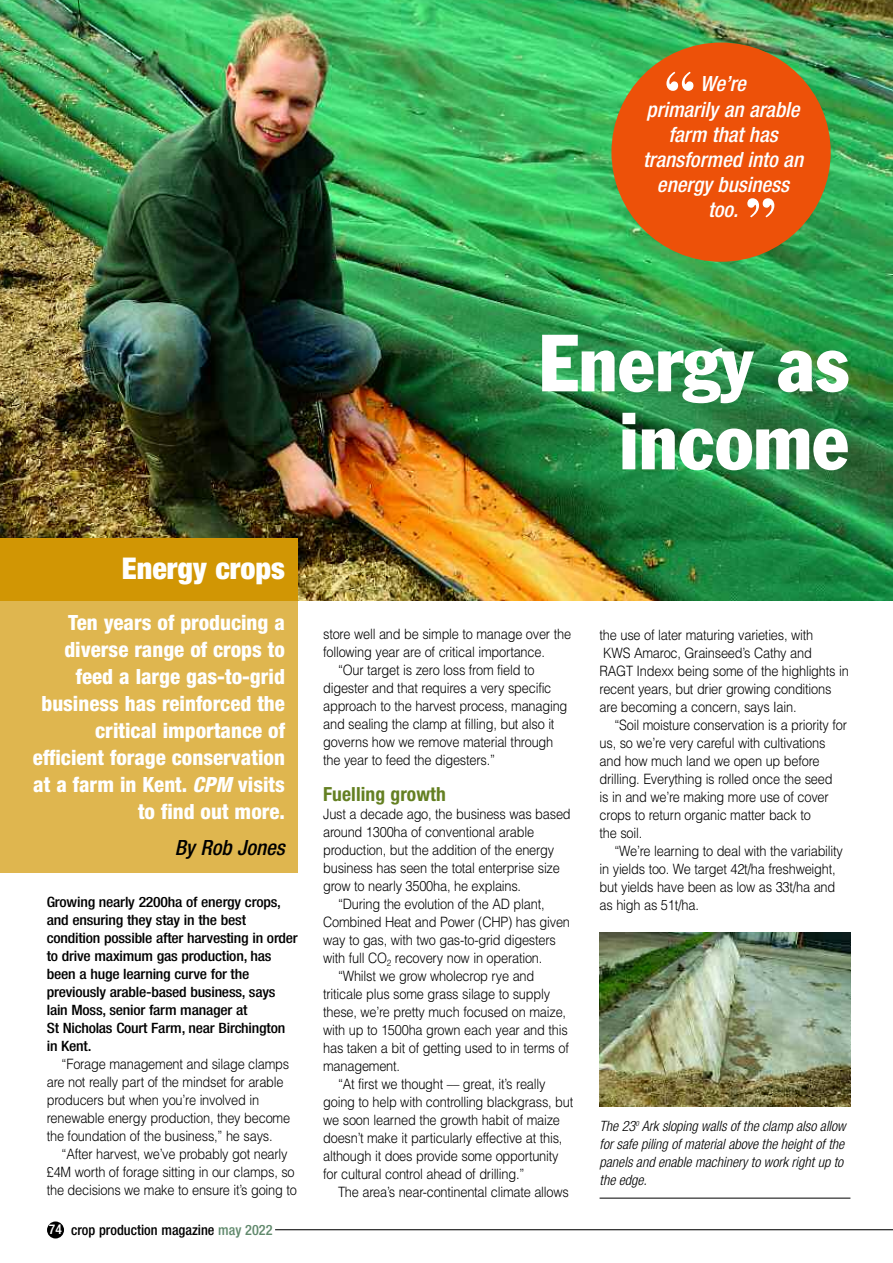
<style>
.page{position:relative;width:893px;height:1263px;background:#fff}
.page>*{position:absolute;margin:0;border:0;box-sizing:border-box;transform-origin:0 0}
.t1{font:condensed 79.5px/78px "Franklin Gothic";color:#fff;text-align:right}
.t2{font:700 58.95px "Bodoni BT";color:#fff}
.t3{font:900 condensed 30px "Helvetica Neue";color:#fff}
.t4{font:800 condensed 21px/27px "Helvetica Neue";color:#fff;text-align:right}
.t5{font:italic 500 condensed 21px/25.2px "Helvetica Neue";color:#fff;text-align:center}
.t6{font:italic 500 condensed 21px "Helvetica Neue";color:#000}
.t7{font:700 condensed 19.5px "Helvetica Neue";letter-spacing:.005em;color:#648022}
.t8{font:300 14.25px/18px "Helvetica";letter-spacing:-.015em;color:#000;scale:.9 1}
.t9{font:500 condensed 14.25px/18px "Helvetica Neue";letter-spacing:-.015em;color:#000;scale:1.1 1}
.t10{font:italic 300 condensed 14.25px/18px "Helvetica Neue";color:#000}
.t11{font:500 condensed 14.25px "Helvetica Neue";letter-spacing:-.015em;color:#000}
.s1{font-style:italic}
.s2{font-size:13.5px;color:#fff}
.s3{color:#60896c}
</style>
<div class="page">
<img style="left:0;top:0;width:893px;height:601px">
<div style="left:0;top:538px;width:298px;height:65px;background:#d19604"></div>
<div style="left:0;top:601px;width:298px;height:271px;background:#dfb64f"></div>
<div style="left:611px;top:43px;width:220px;height:219px;background:#ed5109;border-radius:50%"></div>
<div style="left:47px;top:1221px;width:17px;height:17px;background:#000;border-radius:50%"></div>
<hr style="left:275px;top:1229px;width:618px;height:1px;background:#000">
<hr style="left:600px;top:1198px;width:250px;height:1px;background:#000">
<img style="left:600px;top:932px;width:250px;height:174px">
<h2 class="t2" style="left:663px;top:72px;width:35px">“</h2>
<h3 class="t5" style="left:643px;top:73px;width:162px">We’re<br>primarily an arable farm that has transformed into an energy business too.</h3>
<h2 class="t2" style="left:744px;top:199px;width:35px">”</h2>
<h1 class="t1" style="left:538px;top:330px;width:312px">Energy as income</h1>
<h3 class="t3" style="left:122px;top:557px;width:165px">Energy crops</h3>
<h3 class="t4" style="left:33px;top:611px;width:253px">Ten years of producing a diverse range of crops to feed a large gas-to-grid business has reinforced the critical importance of efficient forage conservation at a farm in Kent. <span class="s1">CPM</span> visits to find out more.</h3>
<h3 class="t6" style="left:175px;top:840px;width:112px">By Rob Jones</h3>
<p class="t9" style="left:47px;top:894px;width:230px">Growing nearly 2200ha of energy crops, and ensuring they stay in the best condition possible after harvesting in order to drive maximum gas production, has been a huge learning curve for the previously arable-based business, says Iain Moss, senior farm manager at<br>St Nicholas Court Farm, near Birchington in Kent.</p>
<p class="t8" style="left:47px;top:1055px;width:272px;text-indent:15px">“Forage management and silage clamps are not really part of the mindset for arable producers but when you’re involved in renewable energy production, they become the foundation of the business,” he says.</p>
<p class="t8" style="left:47px;top:1145px;width:280px;text-align:center">“After harvest, we’ve probably got nearly £4M worth of forage sitting in our clamps, so the decisions we make to ensure it’s going to</p>
<p class="t11" style="left:49px;top:1225px;width:225px"><span class="s2">74</span> crop production magazine <span class="s3">may 2022</span></p>
<p class="t8" style="left:323px;top:625px;width:277px">store well and be simple to manage over the</p>
<p class="t8" style="left:323px;top:643px;width:248px">following year are of critical importance.</p>
<p class="t8" style="left:338px;top:661px;width:220px">“Our target is zero loss from field to</p>
<p class="t8" style="left:323px;top:679px;width:255px">digester and that requires a very specific</p>
<p class="t8" style="left:323px;top:697px;width:273px">approach to the harvest process, managing</p>
<p class="t8" style="left:323px;top:715px;width:259px">and sealing the clamp at filling, but also it</p>
<p class="t8" style="left:323px;top:733px;width:257px">governs how we remove material through</p>
<p class="t8" style="left:323px;top:751px;width:192px">the year to feed the digesters.”</p>
<h3 class="t7" style="left:323px;top:787px;width:124px">Fuelling growth</h3>
<p class="t8" style="left:323px;top:805px;width:277px">Just a decade ago, the business was based</p>
<p class="t8" style="left:323px;top:823px;width:236px">around 1300ha of conventional arable</p>
<p class="t8" style="left:323px;top:841px;width:258px">production, but the addition of the energy</p>
<p class="t8" style="left:323px;top:859px;width:265px">business has seen the total enterprise size</p>
<p class="t8" style="left:323px;top:877px;width:222px">grow to nearly 3500ha, he explains.</p>
<p class="t8" style="left:338px;top:895px;width:231px">“During the evolution of the AD plant,</p>
<p class="t8" style="left:323px;top:913px;width:276px">Combined Heat and Power (CHP) has given</p>
<p class="t8" style="left:323px;top:931px;width:260px">way to gas, with two gas-to-grid digesters</p>
<p class="t8" style="left:323px;top:949px;width:245px">with full CO<sub>2</sub> recovery now in operation.</p>
<p class="t8" style="left:338px;top:967px;width:220px">“Whilst we grow wholecrop rye and</p>
<p class="t8" style="left:323px;top:985px;width:254px">triticale plus some grass silage to supply</p>
<p class="t8" style="left:323px;top:1003px;width:271px">these, we’re pretty much focused on maize,</p>
<p class="t8" style="left:323px;top:1021px;width:273px">with up to 1500ha grown each year and this</p>
<p class="t8" style="left:323px;top:1039px;width:275px">has taken a bit of getting used to in terms of</p>
<p class="t8" style="left:323px;top:1057px;width:87px">management.</p>
<p class="t8" style="left:338px;top:1075px;width:232px">“At first we thought –– great, it’s really</p>
<p class="t8" style="left:323px;top:1093px;width:279px">going to help with controlling blackgrass, but</p>
<p class="t8" style="left:323px;top:1111px;width:265px">we soon learned the growth habit of maize</p>
<p class="t8" style="left:323px;top:1129px;width:267px">doesn’t make it particularly effective at this,</p>
<p class="t8" style="left:323px;top:1147px;width:263px">although it does provide some opportunity</p>
<p class="t8" style="left:323px;top:1165px;width:225px">for cultural control ahead of drilling.”</p>
<p class="t8" style="left:338px;top:1183px;width:258px">The area’s near-continental climate allows</p>
<p class="t8" style="left:600px;top:626px;width:278px">the use of later maturing varieties, with<br>KWS Amaroc, Grainseed’s Cathy and<br>RAGT Indexx being some of the highlights in recent years, but drier growing conditions are becoming a concern, says Iain.</p>
<p class="t8" style="left:600px;top:716px;width:276px;text-indent:15px">“Soil moisture conservation is a priority for us, so we’re very careful with cultivations and how much land we open up before drilling. Everything is rolled once the seed<br>is in and we’re making more use of cover crops to return organic matter back to<br>the soil.</p>
<p class="t8" style="left:600px;top:842px;width:272px;text-indent:15px">“We’re learning to deal with the variability in yields too. We target 42t/ha freshweight, but yields have been as low as 33t/ha and as high as 51t/ha.</p>
<p class="t10" style="left:600px;top:1118px;width:248px">The 23<sup>0</sup> Ark sloping walls of the clamp also allow for safe piling of material above the height of the panels and enable machinery to work right up to the edge.</p>
</div>
